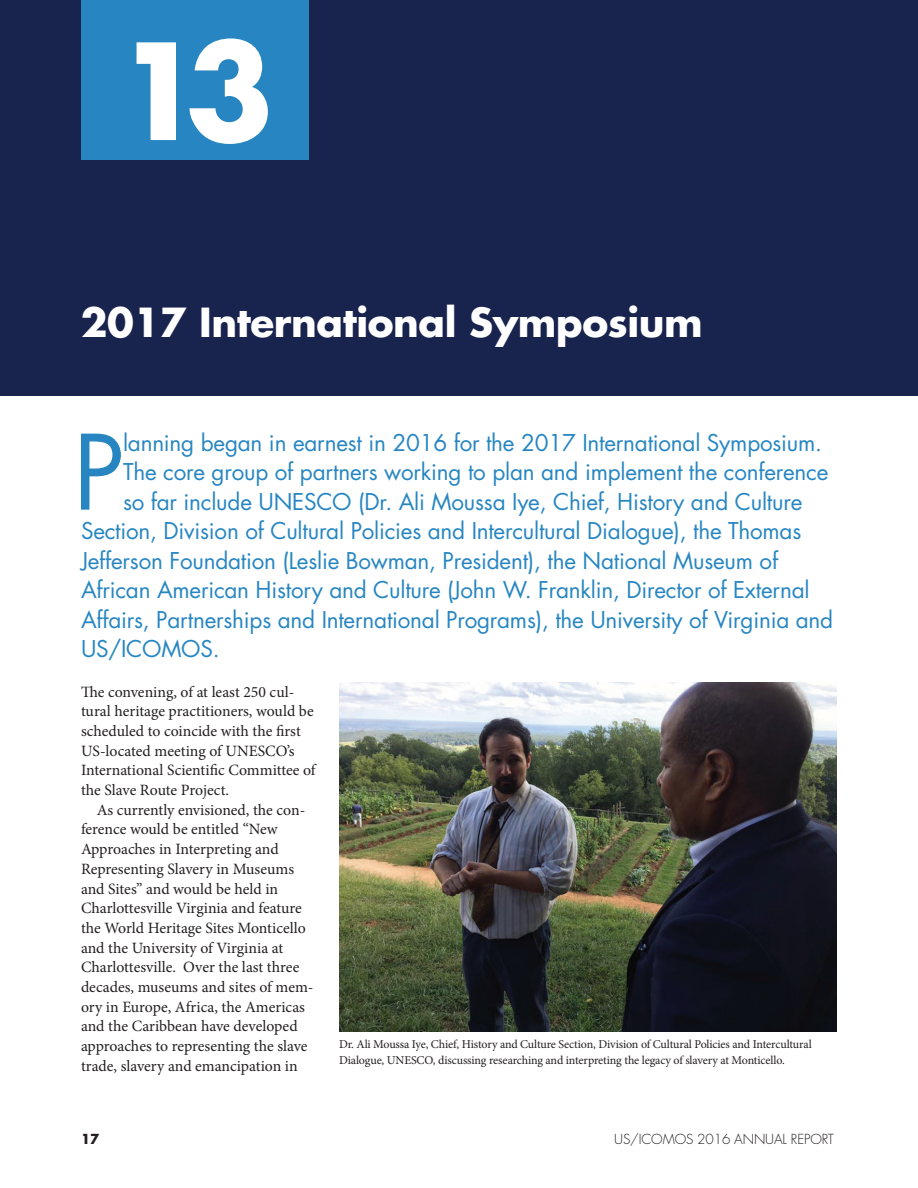
<style>
.page{position:relative;width:918px;height:1188px;background:#fff}
.page>*{position:absolute;margin:0;border:0;box-sizing:border-box;transform-origin:0 0}
.t1{font:700 129.6px "Futura";color:#fff}
.t2{font:100.8px "Futura";color:#2786c2}
.t3{font:700 39px "Futura";letter-spacing:-.01em;color:#fff}
.t4{font:22.5px "Futura";letter-spacing:-.01em;color:#2786c2}
.t5{font:15.75px/19.6px "Minion Pro";color:#231f20}
.t6{font:300 13.5px "Futura";letter-spacing:-.01em;color:#231f20}
.t7{font:700 13.5px "Futura";color:#231f20}
.t8{font:12px/15.8px "Minion Pro";letter-spacing:-.01em;color:#231f20}
</style>
<div class="page">
<div style="left:0;top:0;width:918px;height:396px;background:#18234e"></div>
<div style="left:81px;top:0;width:228px;height:160px;background:#2786c2"></div>
<img style="left:339px;top:683px;width:498px;height:348px">
<h1 class="t1" style="left:116px;top:1px;width:160px">13</h1>
<h3 class="t3" style="left:81px;top:295px;width:623px">2017 International Symposium</h3>
<h2 class="t2" style="left:73px;top:403px;width:52px">P</h2>
<h3 class="t4" style="left:123px;top:427px;width:701px">lanning began in earnest in 2016 for the 2017 International Symposium.</h3>
<h3 class="t4" style="left:123px;top:456px;width:707px">The core group of partners working to plan and implement the conference</h3>
<h3 class="t4" style="left:123px;top:486px;width:681px">so far include UNESCO (Dr. Ali Moussa Iye, Chief, History and Culture</h3>
<h3 class="t4" style="left:81px;top:515px;width:722px">Section, Division of Cultural Policies and Intercultural Dialogue), the Thomas</h3>
<h3 class="t4" style="left:81px;top:545px;width:699px">Jefferson Foundation (Leslie Bowman, President), the National Museum of</h3>
<h3 class="t4" style="left:81px;top:574px;width:730px">African American History and Culture (John W. Franklin, Director of External</h3>
<h3 class="t4" style="left:81px;top:604px;width:754px">Affairs, Partnerships and International Programs), the University of Virginia and</h3>
<h3 class="t4" style="left:81px;top:633px;width:140px">US/ICOMOS.</h3>
<p class="t5" style="left:81px;top:682px;width:236px">The convening, of at least 250 cul&shy;tural heritage practitioners, would be scheduled to coincide with the first US-located meeting of UNESCO’s International Scientific Committee of the Slave Route Project.</p>
<p class="t5" style="left:81px;top:800px;width:234px;text-indent:16px">As currently envisioned, the con&shy;ference would be entitled “New Approaches in Interpreting and Representing Slavery in Museums and Sites” and would be held in Charlottesville Virginia and feature the World Heritage Sites Monticello and the University of Virginia at Charlottesville. Over the last three decades, museums and sites of mem&shy;ory in Europe, Africa, the Americas and the Caribbean have developed approaches to representing the slave trade, slavery and emancipation in</p>
<p class="t8" style="left:339px;top:1037px;width:474px">Dr. Ali Moussa Iye, Chief, History and Culture Section, Division of Cultural Policies and Intercultural<br>Dialogue, UNESCO, discussing researching and interpreting the legacy of slavery at Monticello.</p>
<p class="t7" style="left:81px;top:1130px;width:20px">17</p>
<p class="t6" style="left:614px;top:1131px;width:221px">US/ICOMOS 2016 ANNUAL REPORT</p>
</div>
